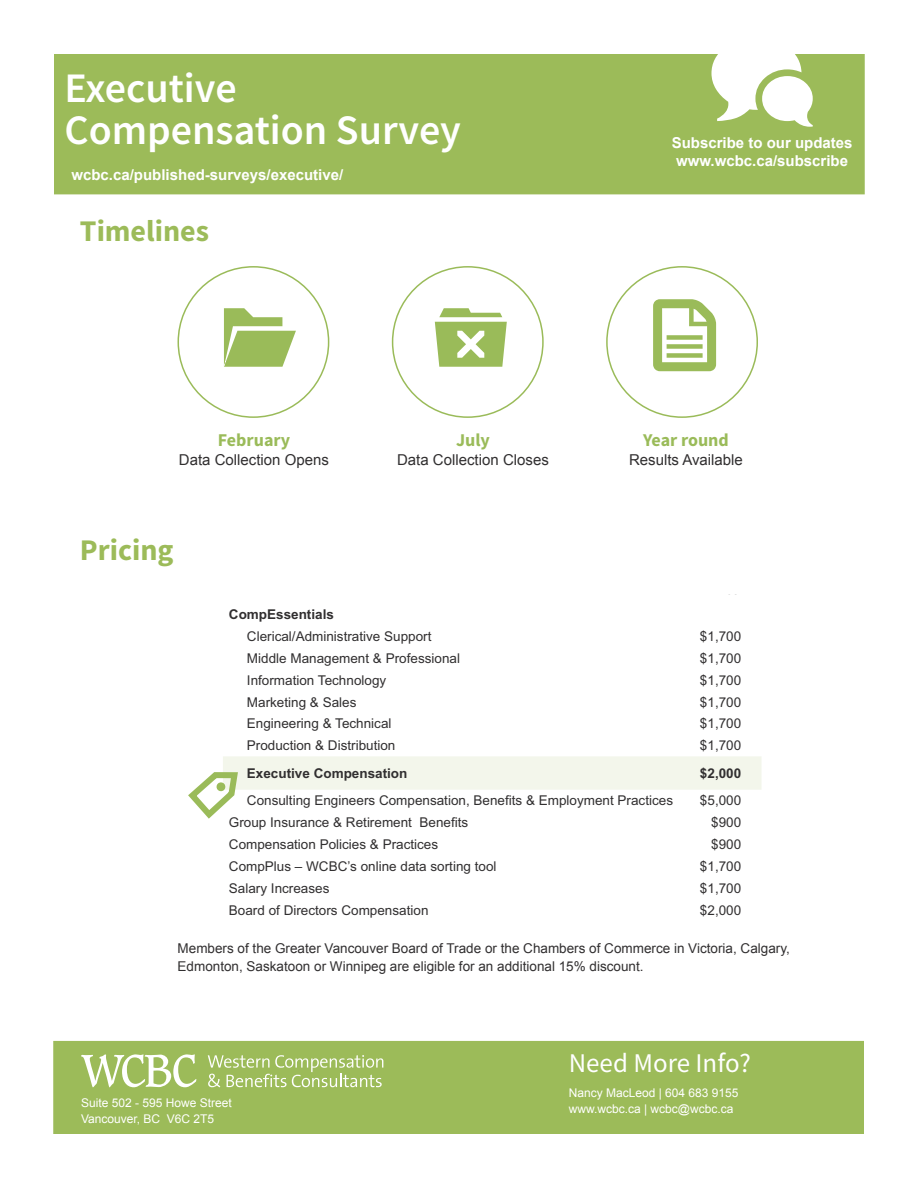
<style>
.page{position:relative;width:918px;height:1188px;background:#fff}
.page>*{position:absolute;margin:0;border:0;box-sizing:border-box;transform-origin:0 0}
.t1{font:600 42px/42px "Source Sans Pro";color:#fff}
.Heading_1{font:700 30px "Source Sans Pro";color:#9cbb59}
.t2{font:27px "Source Sans Pro";color:#fff}
.t3{font:700 18px "Source Sans Pro";color:#9abb59}
.t4{font:700 15px/18px "Arial";color:#fff}
.t5{font:15px "Arial";color:#312f30}
.Part1{font:13.5px/18px "Arial";color:#312f30}
.t6{font:700 13.5px "Arial";color:#312f30}
.t7{font:12px/16.5px "Arial";color:#fff}
.s1{font-weight:700}
</style>
<div class="page">
<div style="left:53px;top:1041px;width:811px;height:93px;background:#9cbb59"></div>
<div style="left:54px;top:54px;width:811px;height:140px;background:#9cbb59"></div>
<svg style="left:208px;top:1055px;width:175px;height:32px"></svg>
<svg style="left:81px;top:1054px;width:115px;height:33px"></svg>
<svg style="left:188px;top:756px;width:574px;height:63px"></svg>
<h1 class="t1" style="left:64px;top:67px;width:398px">Executive<br>Compensation Survey</h1>
<p class="t4" style="left:71px;top:166px;width:273px">wcbc.ca/published-surveys/executive/</p>
<p class="Heading_1" style="left:80px;top:210px;width:131px">Timelines</p>
<p class="t4" style="left:672px;top:134px;width:182px">Subscribe to our updates www.wcbc.ca/subscribe</p>
<h3 class="t3" style="left:218px;top:428px;width:74px">February</h3>
<h3 class="t3" style="left:456px;top:428px;width:35px">July</h3>
<h3 class="t3" style="left:643px;top:428px;width:87px">Year round</h3>
<p class="t5" style="left:179px;top:450px;width:152px">Data Collection Opens</p>
<p class="t5" style="left:397px;top:450px;width:153px">Data Collection Closes</p>
<p class="t5" style="left:629px;top:450px;width:115px">Results Available</p>
<p class="Heading_1" style="left:80px;top:530px;width:95px">Pricing</p>
<p class="Part1" style="left:247px;top:603px;width:186px;line-height:21.9px;text-indent:-18px"><span class="s1">CompEssentials<br></span>Clerical/Administrative Support</p>
<p class="Part1" style="left:700px;top:627px;width:43px">$1,700</p>
<p class="Part1" style="left:247px;top:649px;width:215px">Middle Management &amp; Professional</p>
<p class="Part1" style="left:700px;top:649px;width:43px">$1,700</p>
<p class="Part1" style="left:247px;top:671px;width:141px">Information Technology</p>
<p class="Part1" style="left:700px;top:671px;width:43px">$1,700</p>
<p class="Part1" style="left:247px;top:693px;width:111px">Marketing &amp; Sales</p>
<p class="Part1" style="left:700px;top:693px;width:43px">$1,700</p>
<p class="Part1" style="left:247px;top:715px;width:146px">Engineering &amp; Technical</p>
<p class="Part1" style="left:700px;top:715px;width:43px">$1,700</p>
<p class="Part1" style="left:247px;top:737px;width:150px">Production &amp; Distribution</p>
<p class="Part1" style="left:700px;top:737px;width:43px">$1,700</p>
<p class="t6" style="left:247px;top:764px;width:162px">Executive Compensation</p>
<p class="t6" style="left:700px;top:764px;width:43px">$2,000</p>
<p class="Part1" style="left:247px;top:792px;width:428px">Consulting Engineers Compensation, Benefits &amp; Employment Practices</p>
<p class="Part1" style="left:700px;top:792px;width:43px">$5,000</p>
<p class="Part1" style="left:229px;top:814px;width:241px">Group Insurance &amp; Retirement Benefits</p>
<p class="Part1" style="left:711px;top:814px;width:32px">$900</p>
<p class="Part1" style="left:229px;top:836px;width:211px">Compensation Policies &amp; Practices</p>
<p class="Part1" style="left:711px;top:836px;width:32px">$900</p>
<p class="Part1" style="left:229px;top:858px;width:269px">CompPlus – WCBC’s online data sorting tool</p>
<p class="Part1" style="left:700px;top:858px;width:43px">$1,700</p>
<p class="Part1" style="left:229px;top:879px;width:102px">Salary Increases</p>
<p class="Part1" style="left:700px;top:879px;width:43px">$1,700</p>
<p class="Part1" style="left:229px;top:901px;width:201px">Board of Directors Compensation</p>
<p class="Part1" style="left:700px;top:901px;width:43px">$2,000</p>
<p class="Part1" style="left:178px;top:940px;width:614px">Members of the Greater Vancouver Board of Trade or the Chambers of Commerce in Victoria, Calgary,<br>Edmonton, Saskatoon or Winnipeg are eligible for an additional 15% discount.</p>
<p class="t7" style="left:81px;top:1095px;width:152px">Suite 502 - 595 Howe Street<br>Vancouver, BC V6C 2T5</p>
<h3 class="t2" style="left:569px;top:1045px;width:184px">Need More Info?</h3>
<p class="t7" style="left:569px;top:1084px;width:171px">Nancy MacLeod | 604 683 9155 www.wcbc.ca | wcbc@wcbc.ca</p>
</div>
